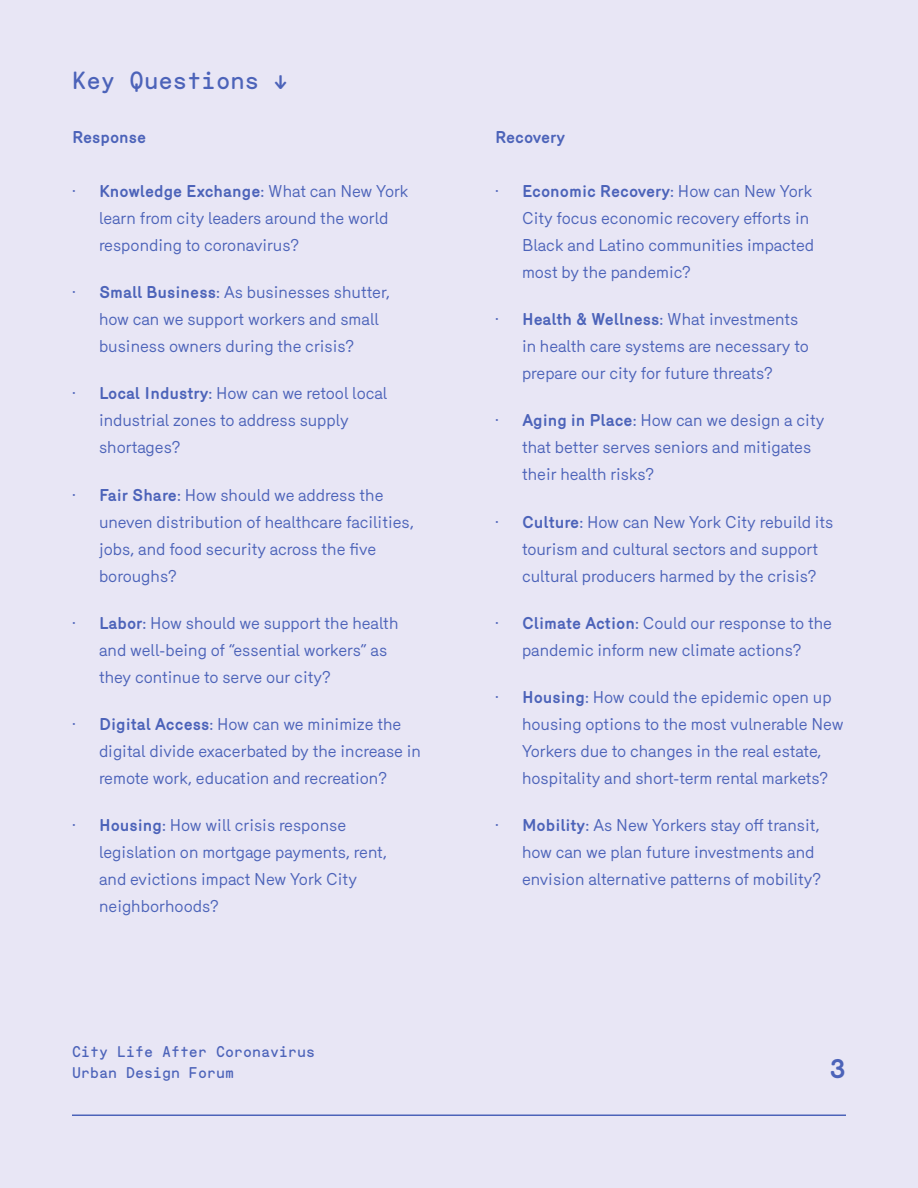
<style>
.page{position:relative;width:918px;height:1188px;background:#e8e6f5}
.page>*{position:absolute;margin:0;border:0;box-sizing:border-box;transform-origin:0 0}
.Statement_Text_18{font:700 27px "Merkury";color:#4c63b9}
.Header_16pt{font:24px "Merkury Mono";color:#4c63b9}
.t1{font:16.5px/27px "Merkury";color:#4c63b9}
.Body_Text_10pt{font:700 16.5px "Merkury";color:#4c63b9}
.Header_9pt{font:15px "Merkury Mono";color:#4c63b9}
.s1{font-weight:700}
</style>
<div class="page">
<hr style="left:72px;top:1114px;width:774px;height:2px;background:#4c63b9">
<p class="Header_16pt" style="left:72px;top:63px;width:217px">Key Questions ↓</p>
<p class="Body_Text_10pt" style="left:72px;top:125px;width:76px">Response</p>
<p class="t1" style="left:99px;top:176px;width:311px;text-indent:-27px">· <span class="s1">Knowledge Exchange</span>: What can New York learn from city leaders around the world responding to coronavirus?</p>
<p class="t1" style="left:99px;top:277px;width:292px;text-indent:-27px">· <span class="s1">Small Business</span>: As businesses shutter, how can we support workers and small business owners during the crisis?</p>
<p class="t1" style="left:99px;top:379px;width:290px;text-indent:-27px">· <span class="s1">Local Industry</span>: How can we retool local industrial zones to address supply shortages?</p>
<p class="t1" style="left:99px;top:480px;width:316px;text-indent:-27px">· <span class="s1">Fair Share</span>: How should we address the uneven distribution of healthcare facilities, jobs, and food security across the five boroughs?</p>
<p class="t1" style="left:99px;top:608px;width:301px;text-indent:-27px">· <span class="s1">Labor</span>: How should we support the health and well-being of “essential workers” as they continue to serve our city?</p>
<p class="t1" style="left:99px;top:709px;width:324px;text-indent:-27px">· <span class="s1">Digital Access</span>: How can we minimize the digital divide exacerbated by the increase in remote work, education and recreation?</p>
<p class="t1" style="left:99px;top:811px;width:290px;text-indent:-27px">· <span class="s1">Housing</span>: How will crisis response legislation on mortgage payments, rent, and evictions impact New York City neighborhoods?</p>
<p class="Header_9pt" style="left:72px;top:1041px;width:245px">City Life After Coronavirus</p>
<p class="Header_9pt" style="left:72px;top:1062px;width:163px">Urban Design Forum</p>
<p class="Body_Text_10pt" style="left:495px;top:125px;width:72px">Recovery</p>
<p class="t1" style="left:522px;top:176px;width:294px;text-indent:-27px">· <span class="s1">Economic Recovery</span>: How can New York City focus economic recovery efforts in Black and Latino communities impacted most by the pandemic?</p>
<p class="t1" style="left:522px;top:304px;width:288px;text-indent:-27px">· <span class="s1">Health &amp; Wellness</span>: What investments in health care systems are necessary to prepare our city for future threats?</p>
<p class="t1" style="left:522px;top:406px;width:304px;text-indent:-27px">· <span class="s1">Aging in Place</span>: How can we design a city that better serves seniors and mitigates their health risks?</p>
<p class="t1" style="left:522px;top:507px;width:313px;text-indent:-27px">· <span class="s1">Culture</span>: How can New York City rebuild its tourism and cultural sectors and support cultural producers harmed by the crisis?</p>
<p class="t1" style="left:495px;top:608px;width:339px;text-align:center">· <span class="s1">Climate Action</span>: Could our response to the pandemic inform new climate actions?</p>
<p class="t1" style="left:522px;top:682px;width:323px;text-indent:-27px">· <span class="s1">Housing</span>: How could the epidemic open up housing options to the most vulnerable New Yorkers due to changes in the real estate, hospitality and short-term rental markets?</p>
<p class="t1" style="left:522px;top:811px;width:301px;text-indent:-27px">· <span class="s1">Mobility</span>: As New Yorkers stay off transit, how can we plan future investments and envision alternative patterns of mobility?</p>
<p class="Statement_Text_18" style="left:830px;top:1049px;width:17px">3</p>
</div>
